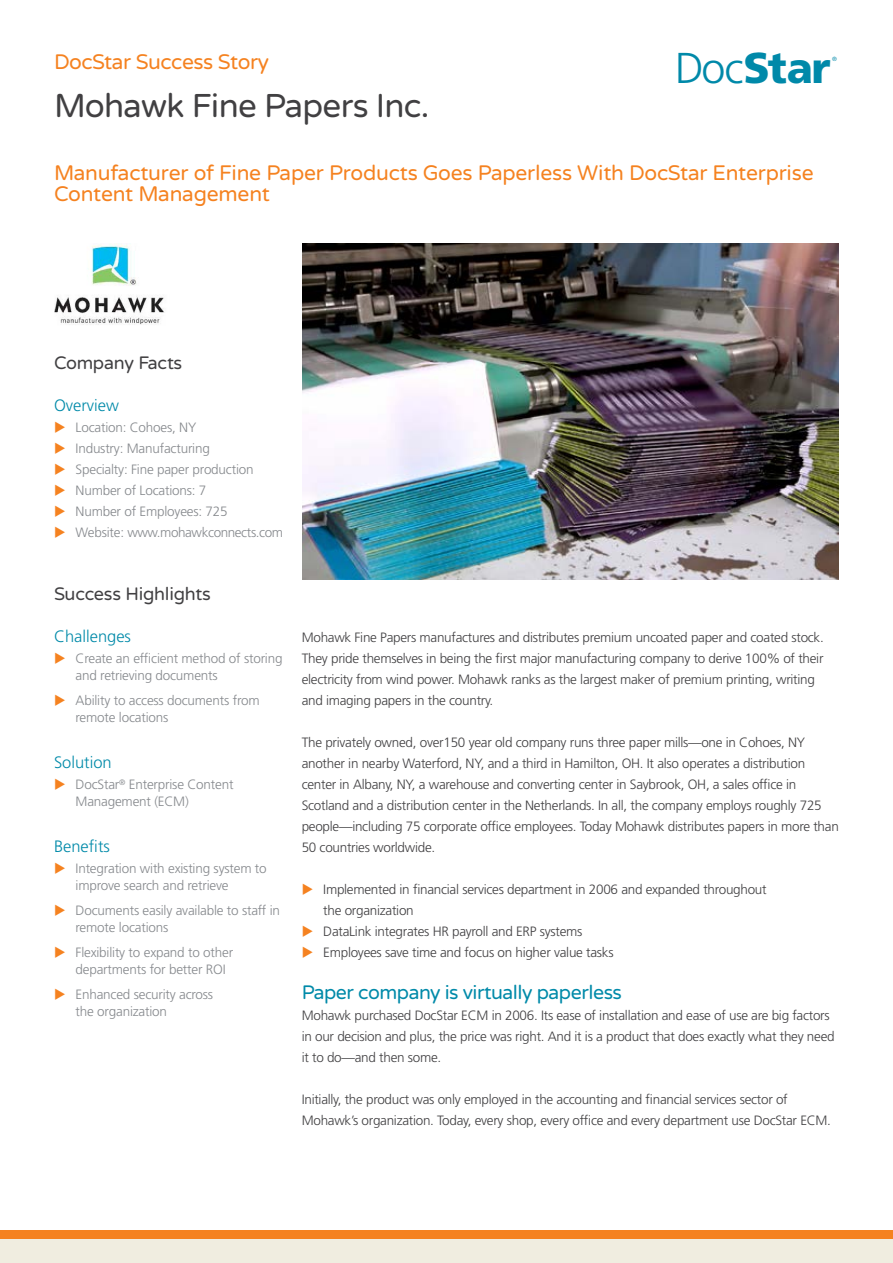
<style>
.page{position:relative;width:893px;height:1263px;background:#fff}
.page>*{position:absolute;margin:0;border:0;box-sizing:border-box;transform-origin:0 0}
.t1{font:900 43.2px "Frutiger LT Std";color:#0089a9}
.Company_Name{font:33px "Varela Round";letter-spacing:-.02em;color:#414042}
.Intro_Statement{font:21px/21px "Varela Round";letter-spacing:-.01em;color:#f58220}
.Body_Heading{font:19.5px "Varela Round";letter-spacing:-.025em;color:#008aa9}
.Functionality_Headin{font:18px "Varela Round";letter-spacing:-.015em;color:#414042}
.Functionality_Subhea{font:300 16.5px "Frutiger LT Std";color:#008aa9}
.Body_Copy{font:300 13.5px/21px "Frutiger LT Std";letter-spacing:-.02em;color:#414042}
.t2{font:300 13.5px/16.5px "Frutiger LT Std";letter-spacing:-.015em;color:#86898d}
.t3{font:300 6px "Frutiger LT Std";color:#0089a9}
.s1{font-weight:300}
</style>
<div class="page">
<div style="left:0;top:1230px;width:893px;height:10px;background:#f58220"></div>
<div style="left:0;top:1239px;width:893px;height:24px;background:#f0ede0"></div>
<img style="left:302px;top:243px;width:537px;height:336px">
<img style="left:54px;top:243px;width:111px;height:82px">
<h1 class="t1" style="left:675px;top:42px;width:157px"><span class="s1">Doc</span>Star</h1>
<h3 class="Intro_Statement" style="left:54px;top:52px;width:216px">DocStar Success Story</h3>
<p class="t3" style="left:832px;top:56px;width:6px">®</p>
<p class="Company_Name" style="left:54px;top:87px;width:377px">Mohawk Fine Papers Inc.</p>
<p class="Intro_Statement" style="left:54px;top:163px;width:761px">Manufacturer of Fine Paper Products Goes Paperless With DocStar Enterprise<br>Content Management</p>
<p class="Functionality_Headin" style="left:54px;top:352px;width:130px">Company Facts</p>
<p class="Functionality_Subhea" style="left:54px;top:396px;width:67px">Overview</p>
<p class="t2" style="left:76px;top:419px;width:122px">Location: Cohoes, NY</p>
<p class="t2" style="left:76px;top:440px;width:136px">Industry: Manufacturing</p>
<p class="t2" style="left:76px;top:461px;width:179px">Specialty: Fine paper production</p>
<p class="t2" style="left:76px;top:482px;width:132px">Number of Locations: 7</p>
<p class="t2" style="left:76px;top:503px;width:154px">Number of Employees: 725</p>
<p class="t2" style="left:76px;top:524px;width:209px">Website: www.mohawkconnects.com</p>
<p class="Functionality_Headin" style="left:54px;top:583px;width:158px">Success Highlights</p>
<p class="Functionality_Subhea" style="left:54px;top:627px;width:79px">Challenges</p>
<p class="t2" style="left:76px;top:650px;width:208px">Create an efficient method of storing and retrieving documents</p>
<p class="t2" style="left:76px;top:692px;width:185px">Ability to access documents from remote locations</p>
<p class="Functionality_Subhea" style="left:54px;top:753px;width:59px">Solution</p>
<p class="t2" style="left:76px;top:776px;width:159px">DocStar<sup>®</sup> Enterprise Content<br>Management (ECM)</p>
<p class="Functionality_Subhea" style="left:54px;top:837px;width:57px">Benefits</p>
<p class="t2" style="left:76px;top:860px;width:193px">Integration with existing system to improve search and retrieve</p>
<p class="t2" style="left:76px;top:902px;width:206px">Documents easily available to staff in remote locations</p>
<p class="t2" style="left:76px;top:944px;width:159px">Flexibility to expand to other departments for better ROI</p>
<p class="t2" style="left:76px;top:986px;width:139px">Enhanced security across the organization</p>
<p class="Body_Copy" style="left:302px;top:627px;width:524px">Mohawk Fine Papers manufactures and distributes premium uncoated paper and coated stock.<br>They pride themselves in being the first major manufacturing company to derive 100% of their electricity from wind power. Mohawk ranks as the largest maker of premium printing, writing and imaging papers in the country.</p>
<p class="Body_Copy" style="left:302px;top:732px;width:539px">The privately owned, over150 year old company runs three paper mills—one in Cohoes, NY another in nearby Waterford, NY, and a third in Hamilton, OH. It also operates a distribution center in Albany, NY, a warehouse and converting center in Saybrook, OH, a sales office in Scotland and a distribution center in the Netherlands. In all, the company employs roughly 725 people—including 75 corporate office employees. Today Mohawk distributes papers in more than 50 countries worldwide.</p>
<p class="Body_Copy" style="left:323px;top:879px;width:445px">Implemented in financial services department in 2006 and expanded throughout the organization</p>
<p class="Body_Copy" style="left:323px;top:921px;width:261px">DataLink integrates HR payroll and ERP systems</p>
<p class="Body_Copy" style="left:323px;top:942px;width:292px">Employees save time and focus on higher value tasks</p>
<p class="Body_Heading" style="left:302px;top:981px;width:322px">Paper company is virtually paperless</p>
<p class="Body_Copy" style="left:302px;top:1005px;width:534px">Mohawk purchased DocStar ECM in 2006. Its ease of installation and ease of use are big factors in our decision and plus, the price was right. And it is a product that does exactly what they need it to do—and then some.</p>
<p class="Body_Copy" style="left:302px;top:1089px;width:531px">Initially, the product was only employed in the accounting and financial services sector of<br>Mohawk’s organization. Today, every shop, every office and every department use DocStar ECM.</p>
</div>
